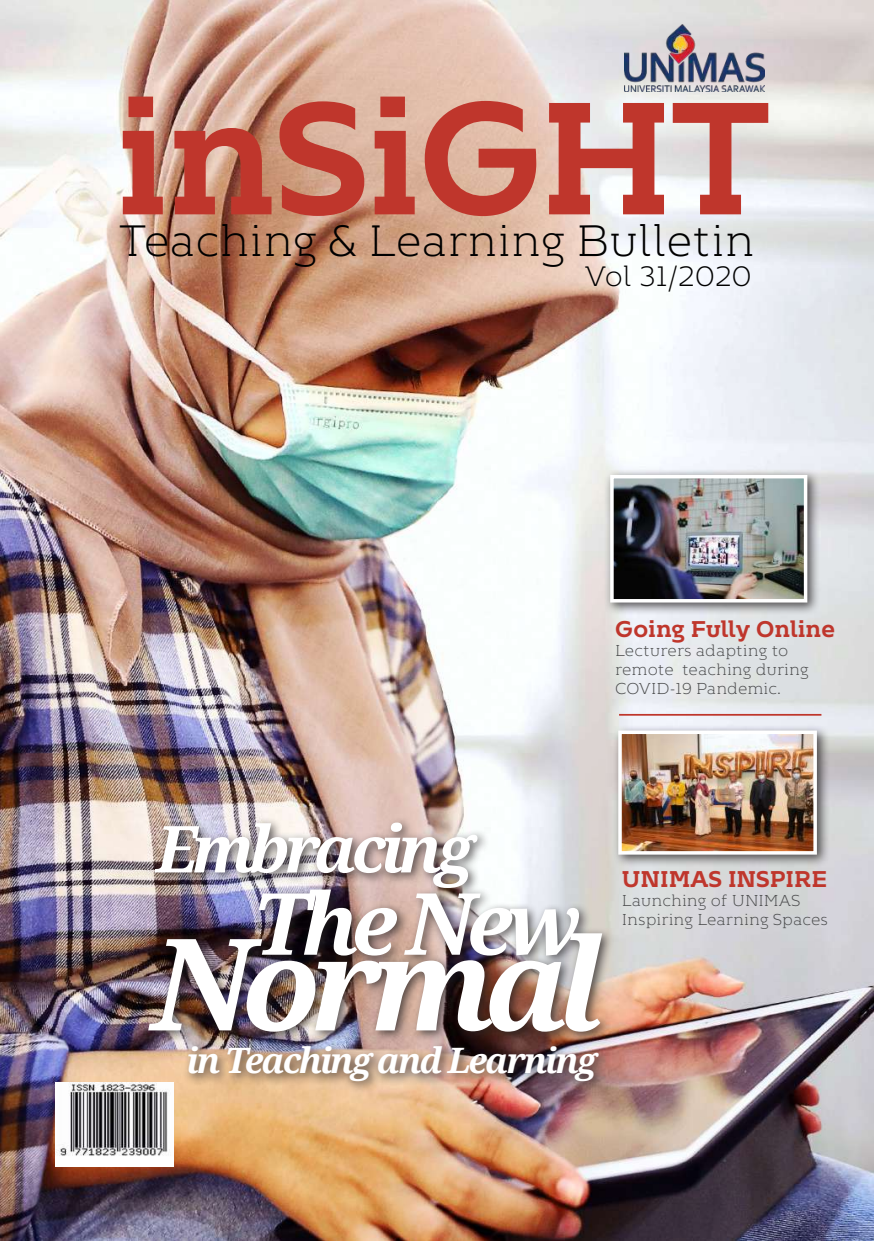
<style>
.page{position:relative;width:874px;height:1241px;background:#fff}
.page>*{position:absolute;margin:0;border:0;box-sizing:border-box;transform-origin:0 0}
.t1{font:700 159.25px "Kontrapunkt Bob";letter-spacing:-.02em;color:#bf362c}
.t2{font:italic 700 127.75px "Droid Serif";letter-spacing:-.08em;color:#fff}
.t3{font:italic 700 85.75px "Droid Serif";letter-spacing:-.08em;color:#fff}
.t4{font:italic 700 64.75px "Droid Serif";letter-spacing:-.08em;color:#fff}
.t5{font:300 43.75px "Kontrapunkt Bob";letter-spacing:-.005em;color:#000}
.t6{font:italic 700 35px "Droid Serif";letter-spacing:-.06em;color:#fff}
.t7{font:300 28px "Kontrapunkt Bob";color:#000}
.t8{font:700 22.75px "Kontrapunkt Bob";color:#bf362c}
.t9{font:300 15.75px/19.2px "Kontrapunkt Bob";color:#494a4b}
</style>
<div class="page">
<img style="left:0;top:0;width:873px;height:1240px">
<div style="left:143px;top:817px;width:471px;height:276px;background:#231f20;opacity:.75"></div>
<img style="left:56px;top:1081px;width:117px;height:85px">
<img style="left:624px;top:25px;width:139px;height:67px">
<hr style="left:618px;top:713px;width:203px;height:2px;background:#bf362c">
<div style="left:612px;top:724px;width:217px;height:143px;background:#231f20;opacity:.75"></div>
<img style="left:623px;top:735px;width:188px;height:114px">
<div style="left:618px;top:730px;width:198px;height:124px;border:4px solid #fff"></div>
<div style="left:603px;top:468px;width:217px;height:147px;background:#231f20;opacity:.75"></div>
<img style="left:615px;top:480px;width:187px;height:117px">
<div style="left:610px;top:475px;width:197px;height:127px;border:4px solid #fff"></div>
<h1 class="t1" style="left:115px;top:68px;width:657px">inSiGHT</h1>
<h3 class="t5" style="left:119px;top:218px;width:637px">Teaching &amp; Learning Bulletin</h3>
<h3 class="t7" style="left:584px;top:261px;width:168px">Vol 31/2020</h3>
<h3 class="t8" style="left:614px;top:615px;width:221px">Going Fully Online</h3>
<p class="t9" style="left:614px;top:641px;width:195px">Lecturers adapting to remote teaching during<br>COVID-19 Pandemic.</p>
<h3 class="t4" style="left:156px;top:803px;width:320px">Embracing</h3>
<h3 class="t3" style="left:253px;top:863px;width:329px">The New</h3>
<h2 class="t2" style="left:151px;top:895px;width:454px">Normal</h2>
<h3 class="t6" style="left:186px;top:1035px;width:412px">in Teaching and Learning</h3>
<h3 class="t8" style="left:621px;top:865px;width:206px">UNIMAS INSPIRE</h3>
<p class="t9" style="left:621px;top:891px;width:207px">Launching of UNIMAS<br>Inspiring Learning Spaces</p>
</div>
